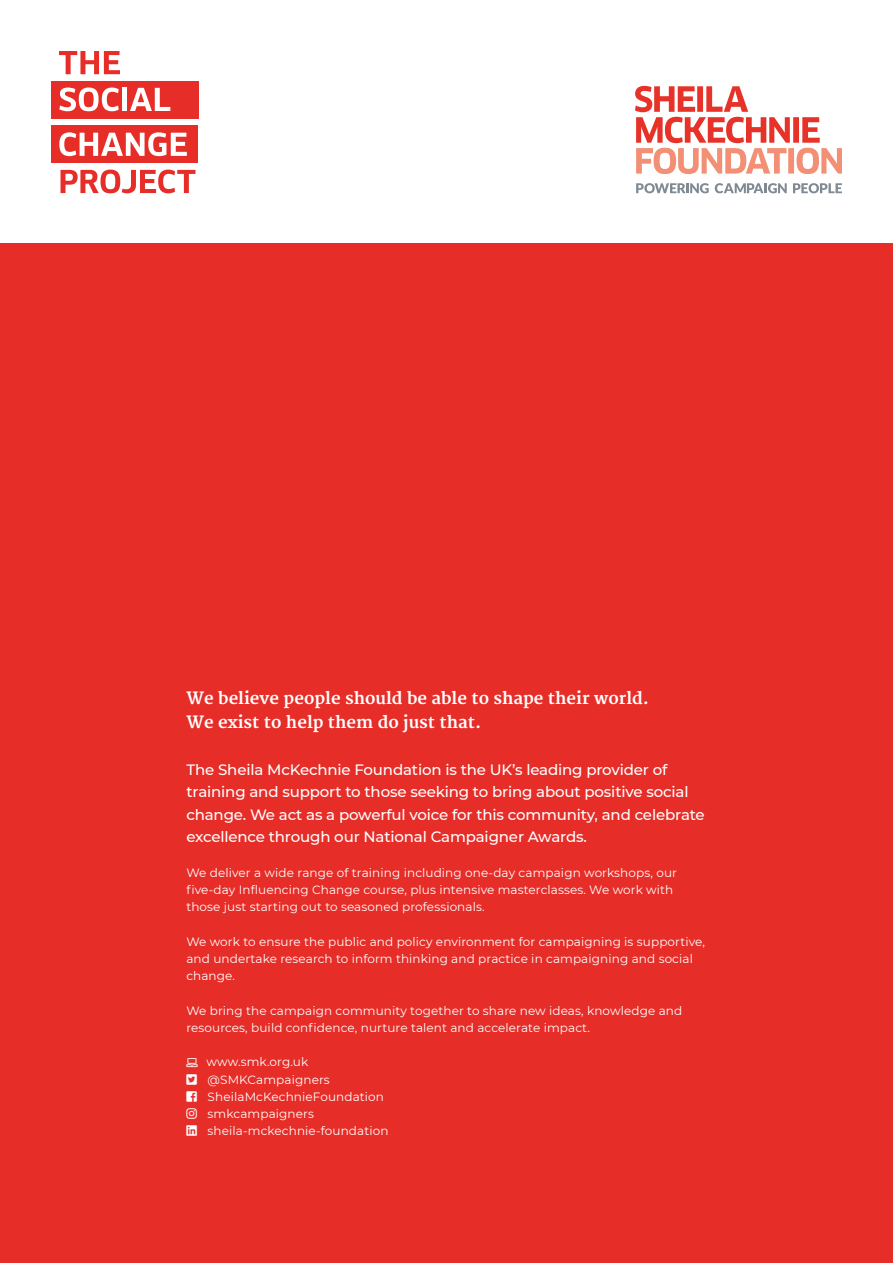
<style>
.page{position:relative;width:893px;height:1263px;background:#fff}
.page>*{position:absolute;margin:0;border:0;box-sizing:border-box;transform-origin:0 0}
.t1{font:700 16.5px/24px "Merriweather";color:#fff}
.t2{font:500 15px/22.5px "Montserrat";letter-spacing:-.01em;color:#fff}
.t3{font:12px/17.2px "Montserrat";letter-spacing:.01em;color:#fff}
</style>
<div class="page">
<div style="left:0;top:244px;width:893px;height:1019px;background:#e62d28"></div>
<div style="left:51px;top:81px;width:147px;height:38px;background:#e62d28"></div>
<div style="left:51px;top:125px;width:146px;height:38px;background:#e62d28"></div>
<svg style="left:59px;top:51px;width:61px;height:23px"></svg>
<svg style="left:59px;top:87px;width:60px;height:24px"></svg>
<div style="left:122px;top:88px;width:5px;height:23px;background:#fff"></div>
<svg style="left:130px;top:88px;width:40px;height:23px"></svg>
<svg style="left:59px;top:132px;width:128px;height:24px"></svg>
<svg style="left:61px;top:170px;width:134px;height:23px"></svg>
<svg style="left:635px;top:86px;width:207px;height:88px"></svg>
<svg style="left:636px;top:183px;width:73px;height:10px"></svg>
<svg style="left:715px;top:183px;width:72px;height:10px"></svg>
<svg style="left:793px;top:183px;width:49px;height:10px"></svg>
<h1 class="t1" style="left:186px;top:687px;width:464px">We believe people should be able to shape their world.<br>We exist to help them do just that.</h1>
<p class="t2" style="left:186px;top:757px;width:520px">The Sheila McKechnie Foundation is the UK’s leading provider of training and support to those seeking to bring about positive social change. We act as a powerful voice for this community, and celebrate excellence through our National Campaigner Awards.</p>
<p class="t3" style="left:186px;top:863px;width:492px">We deliver a wide range of training including one-day campaign workshops, our five-day Influencing Change course, plus intensive masterclasses. We work with those just starting out to seasoned professionals.</p>
<p class="t3" style="left:186px;top:932px;width:520px">We work to ensure the public and policy environment for campaigning is supportive, and undertake research to inform thinking and practice in campaigning and social change.</p>
<p class="t3" style="left:186px;top:1001px;width:497px">We bring the campaign community together to share new ideas, knowledge and resources, build confidence, nurture talent and accelerate impact.</p>
<p class="t3" style="left:207px;top:1053px;width:183px">www.smk.org.uk @SMKCampaigners<br>SheilaMcKechnieFoundation smkcampaigners sheila-mckechnie-foundation</p>
</div>
